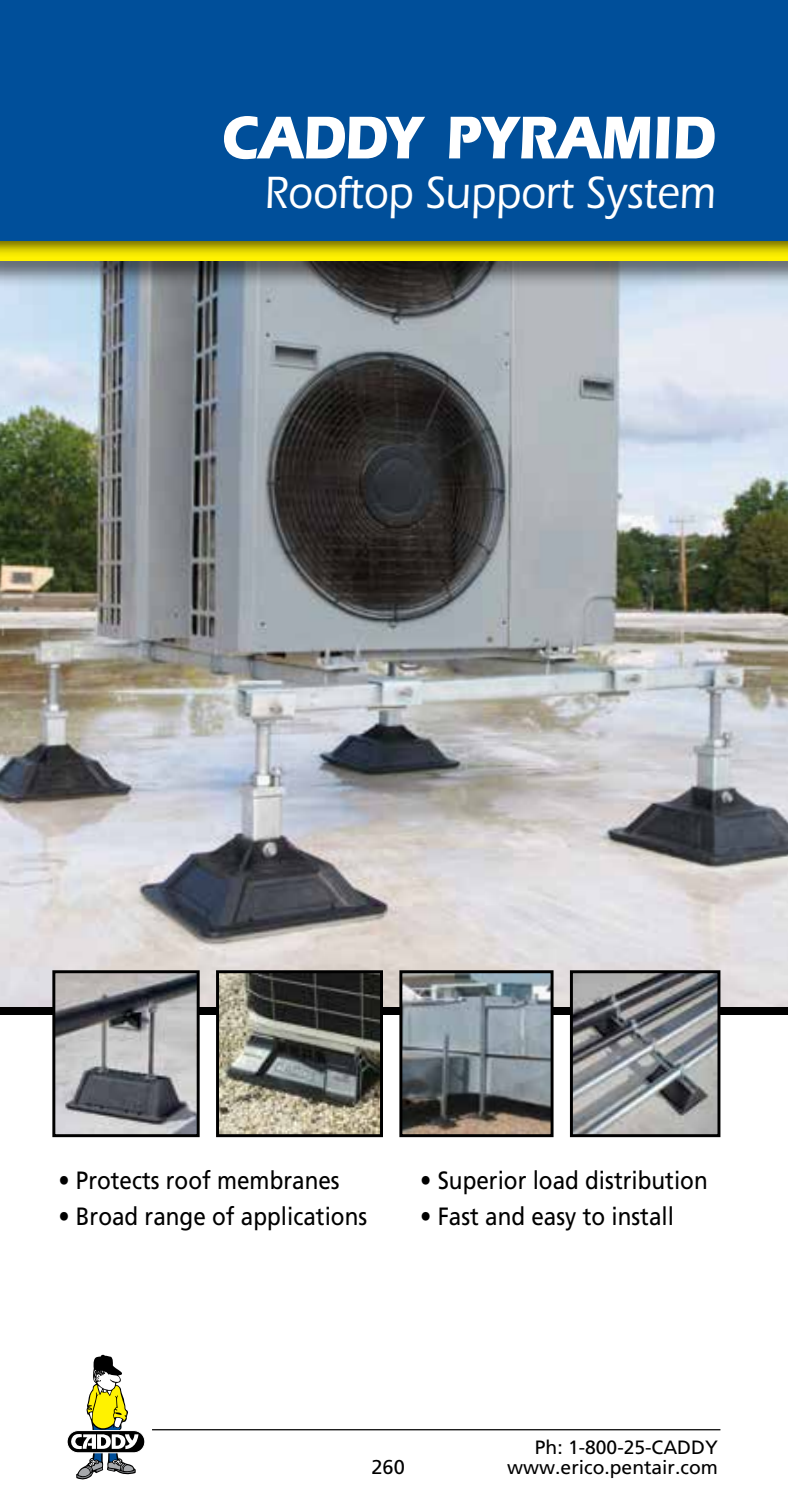
<style>
.page{position:relative;width:788px;height:1508px;background:#fff}
.page>*{position:absolute;margin:0;border:0;box-sizing:border-box;transform-origin:0 0}
.t1{font:700 62.5px "ITC Eras Std";color:#fff;scale:.9 1}
.t2{font:500 46.75px "ITC Eras Std";color:#fff;scale:.9 1}
.t3{font:25px "Frutiger LT Std";color:#000;scale:.9 1}
.t4{font:20px "Frutiger LT Std";color:#000}
.t5{font:19.25px/20px "Frutiger LT Std";color:#000;text-align:right}
</style>
<div class="page">
<hr style="left:152px;top:1429px;width:568px;height:1px;background:#000">
<svg style="left:67px;top:1354px;width:78px;height:126px"></svg>
<img style="left:0;top:289px;width:788px;height:718px">
<div style="left:0;top:1007px;width:788px;height:8px;background:#000"></div>
<img style="left:220px;top:974px;width:159px;height:159px">
<div style="left:216px;top:970px;width:167px;height:167px;border:3px solid #000"></div>
<img style="left:56px;top:974px;width:140px;height:159px">
<div style="left:52px;top:970px;width:148px;height:167px;border:3px solid #000"></div>
<img style="left:403px;top:974px;width:146px;height:159px">
<div style="left:399px;top:970px;width:154px;height:167px;border:3px solid #000"></div>
<img style="left:574px;top:974px;width:142px;height:159px">
<div style="left:570px;top:970px;width:150px;height:167px;border:3px solid #000"></div>
<div style="left:0;top:235px;width:788px;height:54px;background:#000;opacity:.61"></div>
<div style="left:0;top:240px;width:788px;height:20px;background:#fff200"></div>
<div style="left:0;top:0;width:788px;height:257px;background:#000;opacity:.6"></div>
<div style="left:0;top:0;width:788px;height:240px;background:#004f9a"></div>
<h1 class="t1" style="left:221px;top:101px;width:551px">CADDY PYRAMID</h1>
<h2 class="t2" style="left:264px;top:166px;width:502px">Rooftop Support System</h2>
<p class="t3" style="left:58px;top:1165px;width:314px">• Protects roof membranes</p>
<p class="t3" style="left:58px;top:1201px;width:344px">• Broad range of applications</p>
<p class="t3" style="left:420px;top:1165px;width:321px">• Superior load distribution</p>
<p class="t3" style="left:420px;top:1201px;width:283px">• Fast and easy to install</p>
<p class="t4" style="left:371px;top:1454px;width:35px">260</p>
<p class="t5" style="left:507px;top:1437px;width:212px">Ph: 1-800-25-CADDY www.erico.pentair.com</p>
</div>
